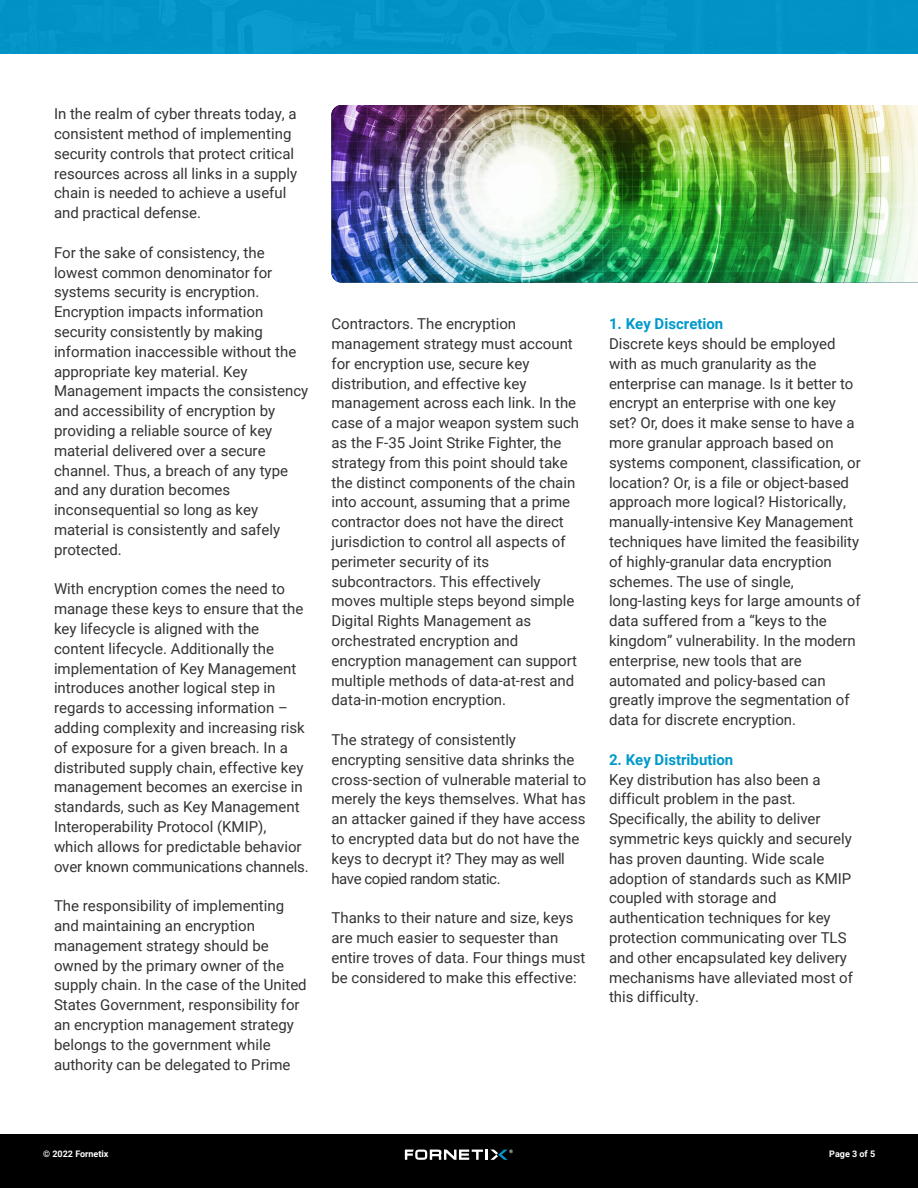
<style>
.page{position:relative;width:918px;height:1188px;background:#fff}
.page>*{position:absolute;margin:0;border:0;box-sizing:border-box;transform-origin:0 0}
.t1{font:15px/19.8px "Roboto";color:#333}
.t2{font:700 15px "Roboto";color:#09c}
.t3{font:700 9px "Roboto";color:#fff}
</style>
<div class="page">
<div style="left:0;top:0;width:918px;height:54px;background:#0293c4"></div>
<img style="left:332px;top:105px;width:586px;height:178px">
<div style="left:0;top:1134px;width:918px;height:54px;background:#000"></div>
<svg style="left:405px;top:1150px;width:108px;height:10px"></svg>
<p class="t1" style="left:54px;top:103px;width:245px">In the realm of cyber threats today, a consistent method of implementing security controls that protect critical resources across all links in a supply chain is needed to achieve a useful and practical defense.</p>
<p class="t1" style="left:54px;top:242px;width:256px">For the sake of consistency, the lowest common denominator for systems security is encryption.<br>Encryption impacts information security consistently by making information inaccessible without the appropriate key material. Key<br>Management impacts the consistency and accessibility of encryption by providing a reliable source of key material delivered over a secure channel. Thus, a breach of any type and any duration becomes inconsequential so long as key material is consistently and safely protected.</p>
<p class="t1" style="left:54px;top:579px;width:256px">With encryption comes the need to manage these keys to ensure that the key lifecycle is aligned with the content lifecycle. Additionally the implementation of Key Management introduces another logical step in regards to accessing information – adding complexity and increasing risk of exposure for a given breach. In a distributed supply chain, effective key management becomes an exercise in standards, such as Key Management Interoperability Protocol (KMIP), which allows for predictable behavior over known communications channels.</p>
<p class="t1" style="left:54px;top:895px;width:254px">The responsibility of implementing and maintaining an encryption management strategy should be owned by the primary owner of the supply chain. In the case of the United States Government, responsibility for an encryption management strategy belongs to the government while authority can be delegated to Prime</p>
<p class="t1" style="left:332px;top:313px;width:249px">Contractors. The encryption management strategy must account for encryption use, secure key distribution, and effective key management across each link. In the case of a major weapon system such as the F-35 Joint Strike Fighter, the strategy from this point should take the distinct components of the chain into account, assuming that a prime contractor does not have the direct jurisdiction to control all aspects of perimeter security of its subcontractors. This effectively moves multiple steps beyond simple Digital Rights Management as orchestrated encryption and encryption management can support multiple methods of data-at-rest and data-in-motion encryption.</p>
<p class="t1" style="left:332px;top:729px;width:256px">The strategy of consistently encrypting sensitive data shrinks the cross-section of vulnerable material to merely the keys themselves. What has an attacker gained if they have access to encrypted data but do not have the keys to decrypt it? They may as well have copied random static.</p>
<p class="t1" style="left:332px;top:907px;width:256px">Thanks to their nature and size, keys are much easier to sequester than entire troves of data. Four things must be considered to make this effective:</p>
<p class="t2" style="left:609px;top:313px;width:116px">1. Key Discretion</p>
<p class="t1" style="left:609px;top:333px;width:253px">Discrete keys should be employed with as much granularity as the enterprise can manage. Is it better to encrypt an enterprise with one key set? Or, does it make sense to have a more granular approach based on systems component, classification, or location? Or, is a file or object-based approach more logical? Historically, manually-intensive Key Management techniques have limited the feasibility of highly-granular data encryption schemes. The use of single, long-lasting keys for large amounts of data suffered from a “keys to the kingdom” vulnerability. In the modern enterprise, new tools that are automated and policy-based can greatly improve the segmentation of data for discrete encryption.</p>
<p class="t2" style="left:609px;top:749px;width:126px">2. Key Distribution</p>
<p class="t1" style="left:609px;top:769px;width:246px">Key distribution has also been a difficult problem in the past.<br>Specifically, the ability to deliver symmetric keys quickly and securely has proven daunting. Wide scale adoption of standards such as KMIP coupled with storage and authentication techniques for key protection communicating over TLS and other encapsulated key delivery mechanisms have alleviated most of this difficulty.</p>
<p class="t3" style="left:43px;top:1148px;width:67px">© 2022 Fornetix</p>
<p class="t3" style="left:829px;top:1148px;width:47px">Page 3 of 5</p>
</div>
